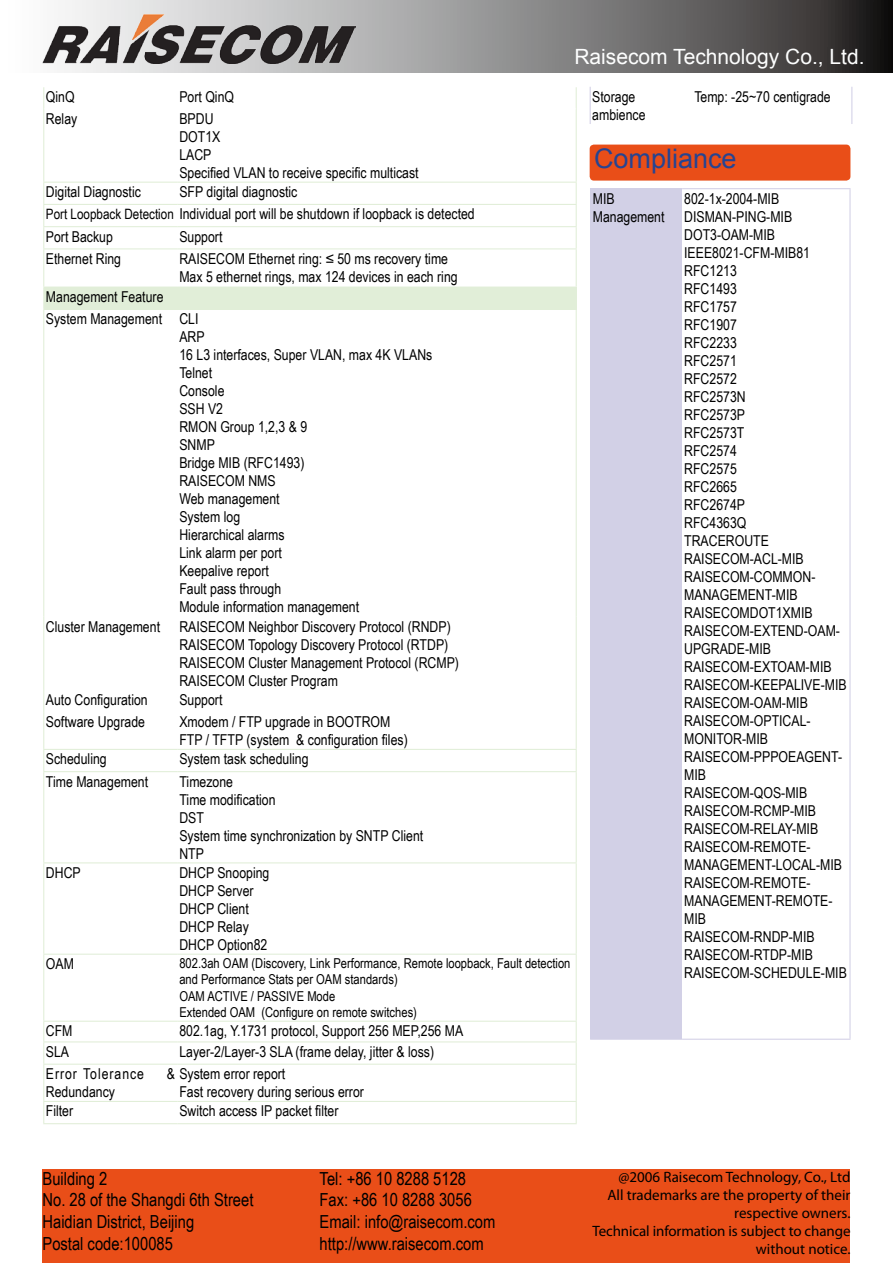
<style>
.page{position:relative;width:893px;height:1263px;background:#fff}
.page>*{position:absolute;margin:0;border:0;box-sizing:border-box;transform-origin:0 0}
.t1{font:27px "Arial";color:#254492}
.t2{font:21px "Arial";color:#fdfefe}
.t3{font:18px/21.6px "Arial Narrow";color:#000}
.t4{font:15px/18px "Arial Narrow";color:#000}
.t5{font:15px/18px "Myriad Pro";color:#000;text-align:right}
.t6{font:15px "Arial Narrow";letter-spacing:.065em;color:#000}
.t7{font:13.65px/16.4px "Arial Narrow";color:#000}
.s1{font-size:14.25px}
</style>
<div class="page">
<svg style="left:42px;top:0;width:851px;height:73px;background:#818081"></svg>
<img style="left:43px;top:15px;width:313px;height:48px">
<div style="left:44px;top:287px;width:532px;height:22px;background:#e1eed8"></div>
<hr style="left:43px;top:182px;width:134px;height:1px;background:#e1eed8">
<hr style="left:177px;top:182px;width:400px;height:1px;background:#e1eed8">
<hr style="left:43px;top:204px;width:134px;height:1px;background:#e1eed8">
<hr style="left:177px;top:204px;width:400px;height:1px;background:#e1eed8">
<hr style="left:43px;top:226px;width:134px;height:1px;background:#e1eed8">
<hr style="left:177px;top:226px;width:400px;height:1px;background:#e1eed8">
<hr style="left:43px;top:248px;width:134px;height:1px;background:#e1eed8">
<hr style="left:177px;top:248px;width:400px;height:1px;background:#e1eed8">
<hr style="left:43px;top:287px;width:134px;height:1px;background:#e1eed8">
<hr style="left:177px;top:287px;width:400px;height:1px;background:#e1eed8">
<hr style="left:43px;top:309px;width:134px;height:1px;background:#e1eed8">
<hr style="left:177px;top:309px;width:400px;height:1px;background:#e1eed8">
<hr style="left:43px;top:749px;width:134px;height:1px;background:#e1eed8">
<hr style="left:177px;top:749px;width:400px;height:1px;background:#e1eed8">
<hr style="left:43px;top:771px;width:134px;height:1px;background:#e1eed8">
<hr style="left:177px;top:771px;width:400px;height:1px;background:#e1eed8">
<hr style="left:43px;top:862px;width:134px;height:1px;background:#e1eed8">
<hr style="left:177px;top:862px;width:400px;height:1px;background:#e1eed8">
<hr style="left:43px;top:954px;width:134px;height:1px;background:#e1eed8">
<hr style="left:177px;top:954px;width:400px;height:1px;background:#e1eed8">
<hr style="left:43px;top:1021px;width:134px;height:1px;background:#e1eed8">
<hr style="left:177px;top:1021px;width:400px;height:1px;background:#e1eed8">
<hr style="left:43px;top:1041px;width:134px;height:1px;background:#e1eed8">
<hr style="left:177px;top:1041px;width:400px;height:1px;background:#e1eed8">
<hr style="left:43px;top:1064px;width:134px;height:1px;background:#e1eed8">
<hr style="left:177px;top:1064px;width:400px;height:1px;background:#e1eed8">
<hr style="left:43px;top:1101px;width:134px;height:1px;background:#e1eed8">
<hr style="left:177px;top:1101px;width:400px;height:1px;background:#e1eed8">
<hr style="left:43px;top:1123px;width:134px;height:1px;background:#e1eed8">
<hr style="left:177px;top:1123px;width:400px;height:1px;background:#e1eed8">
<svg style="left:43px;top:87px;width:1px;height:22px"></svg>
<svg style="left:576px;top:87px;width:1px;height:22px"></svg>
<hr style="left:43px;top:109px;width:1px;height:73px;background:#e1eed8">
<hr style="left:576px;top:109px;width:1px;height:73px;background:#e1eed8">
<svg style="left:43px;top:183px;width:1px;height:65px"></svg>
<svg style="left:576px;top:183px;width:1px;height:65px"></svg>
<hr style="left:43px;top:249px;width:1px;height:38px;background:#e1eed8">
<hr style="left:576px;top:249px;width:1px;height:38px;background:#e1eed8">
<svg style="left:43px;top:288px;width:1px;height:21px"></svg>
<svg style="left:576px;top:288px;width:1px;height:21px"></svg>
<hr style="left:43px;top:310px;width:1px;height:307px;background:#e1eed8">
<hr style="left:576px;top:310px;width:1px;height:307px;background:#e1eed8">
<hr style="left:43px;top:617px;width:1px;height:73px;background:#e1eed8">
<hr style="left:576px;top:617px;width:1px;height:73px;background:#e1eed8">
<svg style="left:43px;top:690px;width:1px;height:22px"></svg>
<svg style="left:576px;top:690px;width:1px;height:22px"></svg>
<hr style="left:43px;top:712px;width:1px;height:37px;background:#e1eed8">
<hr style="left:576px;top:712px;width:1px;height:37px;background:#e1eed8">
<svg style="left:43px;top:750px;width:1px;height:21px"></svg>
<svg style="left:576px;top:750px;width:1px;height:21px"></svg>
<hr style="left:43px;top:772px;width:1px;height:90px;background:#e1eed8">
<hr style="left:576px;top:772px;width:1px;height:90px;background:#e1eed8">
<hr style="left:43px;top:863px;width:1px;height:91px;background:#e1eed8">
<hr style="left:576px;top:863px;width:1px;height:91px;background:#e1eed8">
<hr style="left:43px;top:955px;width:1px;height:66px;background:#e1eed8">
<hr style="left:576px;top:955px;width:1px;height:66px;background:#e1eed8">
<svg style="left:43px;top:1022px;width:1px;height:42px"></svg>
<svg style="left:576px;top:1022px;width:1px;height:42px"></svg>
<hr style="left:43px;top:1065px;width:1px;height:36px;background:#e1eed8">
<hr style="left:576px;top:1065px;width:1px;height:36px;background:#e1eed8">
<svg style="left:43px;top:1102px;width:1px;height:21px"></svg>
<svg style="left:576px;top:1102px;width:1px;height:21px"></svg>
<div style="left:590px;top:145px;width:260px;height:36px;background:#e94e18;border-radius:4px"></div>
<div style="left:591px;top:189px;width:91px;height:850px;background:#d2d0e6"></div>
<hr style="left:590px;top:188px;width:92px;height:1px;background:#d2d0e6">
<hr style="left:590px;top:189px;width:1px;height:850px;background:#d2d0e6">
<hr style="left:682px;top:188px;width:168px;height:1px;background:#d2d0e6">
<hr style="left:849px;top:189px;width:1px;height:850px;background:#d2d0e6">
<hr style="left:590px;top:1039px;width:92px;height:1px;background:#d2d0e6">
<hr style="left:682px;top:1039px;width:168px;height:1px;background:#d2d0e6">
<hr style="left:590px;top:87px;width:1px;height:37px;background:#d2d0e6">
<hr style="left:851px;top:87px;width:1px;height:37px;background:#d2d0e6">
<div style="left:43px;top:1169px;width:278px;height:94px;background:#e94e18"></div>
<div style="left:320px;top:1169px;width:275px;height:94px;background:#e94e18"></div>
<div style="left:592px;top:1169px;width:258px;height:94px;background:#e94e18"></div>
<h2 class="t2" style="left:574px;top:43px;width:292px">Raisecom Technology Co., Ltd.</h2>
<p class="t4" style="left:46px;top:87px;width:30px">QinQ</p>
<p class="t4" style="left:179px;top:87px;width:56px">Port QinQ</p>
<p class="t4" style="left:46px;top:109px;width:33px">Relay</p>
<p class="t4" style="left:179px;top:109px;width:241px">BPDU<br>DOT1X<br>LACP<br>Specified VLAN to receive specific multicast</p>
<p class="t4" style="left:46px;top:182px;width:97px">Digital Diagnostic</p>
<p class="t4" style="left:46px;top:180px;width:430px;line-height:22.2px;text-indent:133px">SFP digital diagnostic<br><span class="s1">Port Loopback Detection</span> Individual port will be shutdown if loopback is detected<br>Port Backup</p>
<p class="t4" style="left:179px;top:227px;width:45px">Support</p>
<p class="t4" style="left:46px;top:249px;width:77px">Ethernet Ring</p>
<p class="t4" style="left:179px;top:249px;width:280px">RAISECOM Ethernet ring: ≤ 50 ms recovery time<br>Max 5 ethernet rings, max 124 devices in each ring</p>
<p class="t4" style="left:46px;top:285px;width:154px;line-height:22.2px">Management Feature<br>System Management CLI</p>
<p class="t4" style="left:179px;top:327px;width:254px">ARP<br>16 L3 interfaces, Super VLAN, max 4K VLANs<br>Telnet<br>Console<br>SSH V2<br>RMON Group 1,2,3 &amp; 9<br>SNMP<br>Bridge MIB (RFC1493)<br>RAISECOM NMS<br>Web management<br>System log<br>Hierarchical alarms<br>Link alarm per port<br>Keepalive report<br>Fault pass through<br>Module information management</p>
<p class="t4" style="left:46px;top:617px;width:116px">Cluster Management</p>
<p class="t4" style="left:179px;top:617px;width:281px">RAISECOM Neighbor Discovery Protocol (RNDP)<br>RAISECOM Topology Discovery Protocol (RTDP)<br>RAISECOM Cluster Management Protocol (RCMP)<br>RAISECOM Cluster Program</p>
<p class="t4" style="left:46px;top:690px;width:103px">Auto Configuration</p>
<p class="t4" style="left:179px;top:690px;width:45px">Support</p>
<p class="t4" style="left:46px;top:712px;width:101px">Software Upgrade</p>
<p class="t4" style="left:179px;top:712px;width:230px">Xmodem / FTP upgrade in BOOTROM<br>FTP / TFTP (system &amp; configuration files)</p>
<p class="t4" style="left:46px;top:749px;width:62px">Scheduling</p>
<p class="t4" style="left:179px;top:749px;width:131px">System task scheduling</p>
<p class="t4" style="left:46px;top:772px;width:104px">Time Management</p>
<p class="t4" style="left:179px;top:772px;width:245px">Timezone<br>Time modification<br>DST<br>System time synchronization by SNTP Client<br>NTP</p>
<p class="t4" style="left:46px;top:863px;width:36px">DHCP</p>
<p class="t4" style="left:179px;top:863px;width:92px">DHCP Snooping<br>DHCP Server<br>DHCP Client<br>DHCP Relay<br>DHCP Option82</p>
<p class="t4" style="left:46px;top:954px;width:30px">OAM</p>
<p class="t7" style="left:179px;top:954px;width:393px">802.3ah OAM (Discovery, Link Performance, Remote loopback, Fault detection and Performance Stats per OAM standards)<br>OAM ACTIVE / PASSIVE Mode<br>Extended OAM (Configure on remote switches)</p>
<p class="t4" style="left:46px;top:1021px;width:28px">CFM</p>
<p class="t4" style="left:179px;top:1021px;width:285px">802.1ag, Y.1731 protocol, Support 256 MEP,256 MA</p>
<p class="t4" style="left:46px;top:1042px;width:25px">SLA</p>
<p class="t4" style="left:179px;top:1042px;width:256px">Layer-2/Layer-3 SLA (frame delay, jitter &amp; loss)</p>
<p class="t6" style="left:46px;top:1063px;width:100px">Error Tolerance</p>
<p class="t4" style="left:167px;top:1064px;width:120px">&amp; System error report</p>
<p class="t4" style="left:46px;top:1082px;width:71px">Redundancy</p>
<p class="t4" style="left:179px;top:1082px;width:186px">Fast recovery during serious error</p>
<p class="t4" style="left:46px;top:1101px;width:29px">Filter</p>
<p class="t4" style="left:179px;top:1101px;width:161px">Switch access IP packet filter</p>
<p class="t4" style="left:592px;top:87px;width:55px">Storage ambience</p>
<p class="t4" style="left:694px;top:87px;width:138px">Temp: -25~70 centigrade</p>
<h1 class="t1" style="left:594px;top:141px;width:144px">Compliance</h1>
<p class="t4" style="left:593px;top:189px;width:73px">MIB<br>Management</p>
<p class="t4" style="left:684px;top:189px;width:164px">802-1x-2004-MIB<br>DISMAN-PING-MIB<br>DOT3-OAM-MIB<br>IEEE8021-CFM-MIB81<br>RFC1213<br>RFC1493<br>RFC1757<br>RFC1907<br>RFC2233<br>RFC2571<br>RFC2572<br>RFC2573N<br>RFC2573P<br>RFC2573T<br>RFC2574<br>RFC2575<br>RFC2665<br>RFC2674P<br>RFC4363Q<br>TRACEROUTE<br>RAISECOM-ACL-MIB<br>RAISECOM-COMMON-<br>MANAGEMENT-MIB<br>RAISECOMDOT1XMIB<br>RAISECOM-EXTEND-OAM-<br>UPGRADE-MIB<br>RAISECOM-EXTOAM-MIB<br>RAISECOM-KEEPALIVE-MIB<br>RAISECOM-OAM-MIB<br>RAISECOM-OPTICAL-<br>MONITOR-MIB<br>RAISECOM-PPPOEAGENT-<br>MIB<br>RAISECOM-QOS-MIB<br>RAISECOM-RCMP-MIB<br>RAISECOM-RELAY-MIB<br>RAISECOM-REMOTE-<br>MANAGEMENT-LOCAL-MIB<br>RAISECOM-REMOTE-<br>MANAGEMENT-REMOTE-<br>MIB<br>RAISECOM-RNDP-MIB<br>RAISECOM-RTDP-MIB<br>RAISECOM-SCHEDULE-MIB</p>
<p class="t3" style="left:43px;top:1167px;width:212px">Building 2<br>No. 28 of the Shangdi 6th Street<br>Haidian District, Beijing<br>Postal code:100085</p>
<p class="t3" style="left:320px;top:1167px;width:177px">Tel: +86 10 8288 5128<br>Fax: +86 10 8288 3056<br>Email: info@raisecom.com http://www.raisecom.com</p>
<p class="t5" style="left:592px;top:1167px;width:260px">@2006 Raisecom Technology, Co., Ltd<br>All trademarks are the property of their respective owners.<br>Technical information is subject to change without notice.</p>
</div>
